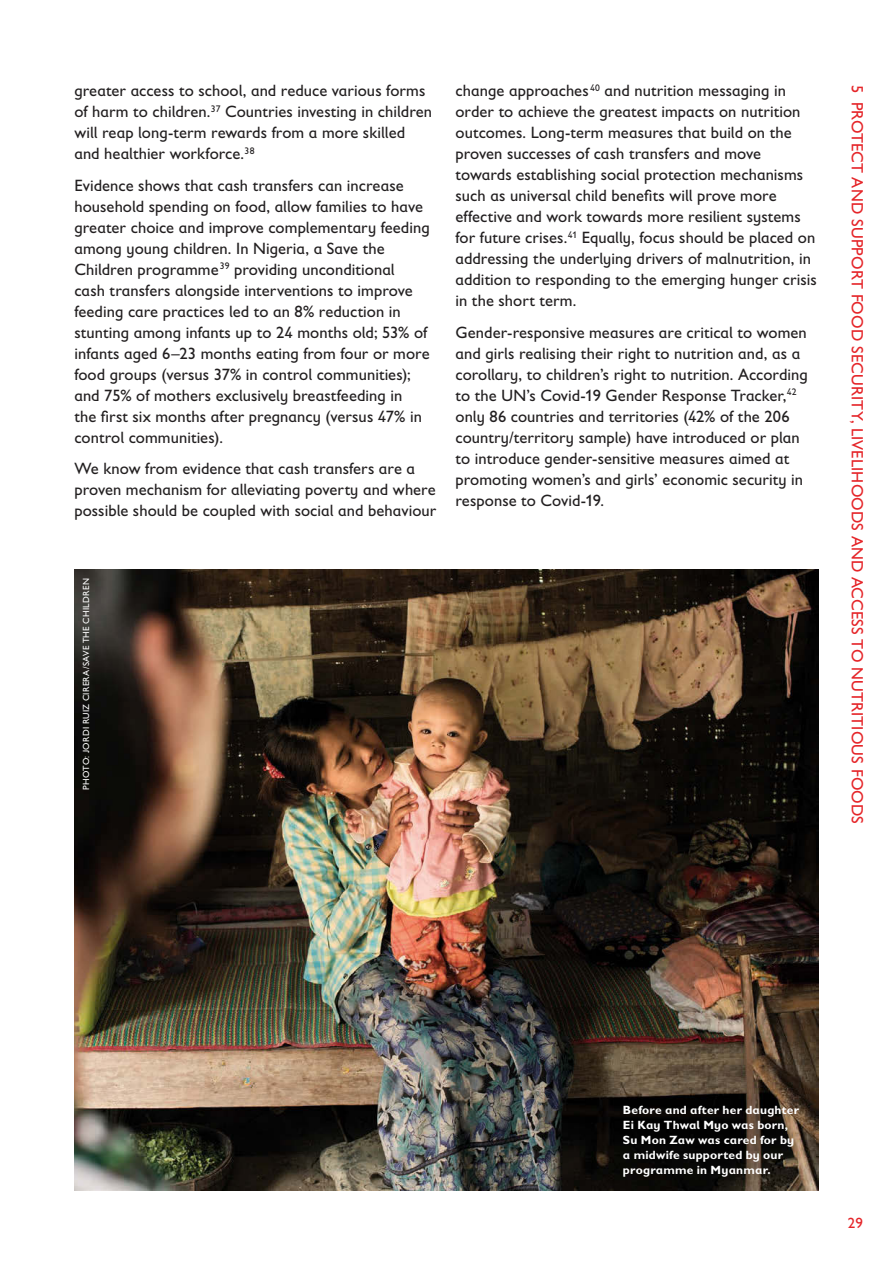
<style>
.page{position:relative;width:893px;height:1263px;background:#fff}
.page>*{position:absolute;margin:0;border:0;box-sizing:border-box;transform-origin:0 0}
.t1{font:16.5px/21px "Gill Sans Infant Std";letter-spacing:.005em;color:#221f20}
.t2{font:16.5px "Gill Sans Infant Std";letter-spacing:.01em;color:#e52529}
.t3{font:15px "Gill Sans Infant Std";color:#e52529}
.t4{font:700 12px/15px "Gill Sans Infant Std";letter-spacing:.015em;color:#fff}
.t5{font:9px "Gill Sans Infant Std";letter-spacing:.03em;color:#fff}
</style>
<div class="page">
<img style="left:74px;top:570px;width:745px;height:621px">
<p class="t1" style="left:74px;top:80px;width:359px">greater access to school, and reduce various forms of harm to children.<sup>37</sup> Countries investing in children will reap long-term rewards from a more skilled and healthier workforce.<sup>38</sup></p>
<p class="t1" style="left:74px;top:175px;width:357px">Evidence shows that cash transfers can increase household spending on food, allow families to have greater choice and improve complementary feeding among young children. In Nigeria, a Save the Children programme <sup>39</sup> providing unconditional<br>cash transfers alongside interventions to improve feeding care practices led to an 8% reduction in stunting among infants up to 24 months old; 53% of infants aged 6–23 months eating from four or more food groups (versus 37% in control communities); and 75% of mothers exclusively breastfeeding in<br>the first six months after pregnancy (versus 47% in control communities).</p>
<p class="t1" style="left:74px;top:458px;width:363px">We know from evidence that cash transfers are a proven mechanism for alleviating poverty and where possible should be coupled with social and behaviour</p>
<p class="t1" style="left:455px;top:80px;width:363px">change approaches <sup>40</sup> and nutrition messaging in order to achieve the greatest impacts on nutrition outcomes. Long-term measures that build on the proven successes of cash transfers and move towards establishing social protection mechanisms such as universal child benefits will prove more effective and work towards more resilient systems for future crises.<sup>41</sup> Equally, focus should be placed on addressing the underlying drivers of malnutrition, in addition to responding to the emerging hunger crisis in the short term.</p>
<p class="t1" style="left:455px;top:322px;width:354px">Gender-responsive measures are critical to women and girls realising their right to nutrition and, as a corollary, to children’s right to nutrition. According to the UN’s Covid-19 Gender Response Tracker,<sup>42 </sup>only 86 countries and territories (42% of the 206 country/territory sample) have introduced or plan to introduce gender-sensitive measures aimed at promoting women’s and girls’ economic security in response to Covid-19.</p>
<p class="t5" style="left:81px;top:790px;width:213px;rotate:-90deg">PHOTO: JORDI RUIZ CIRERA/SAVE THE CHILDREN</p>
<p class="t2" style="left:867px;top:85px;width:740px;rotate:90deg">5 PROTECT AND SUPPORT FOOD SECURITY, LIVELIHOODS AND ACCESS TO NUTRITIOUS FOODS</p>
<p class="t4" style="left:623px;top:1102px;width:178px">Before and after her daughter<br>Ei Kay Thwal Myo was born,<br>Su Mon Zaw was cared for by a midwife supported by our programme in Myanmar.</p>
<p class="t3" style="left:848px;top:1214px;width:16px">29</p>
</div>
